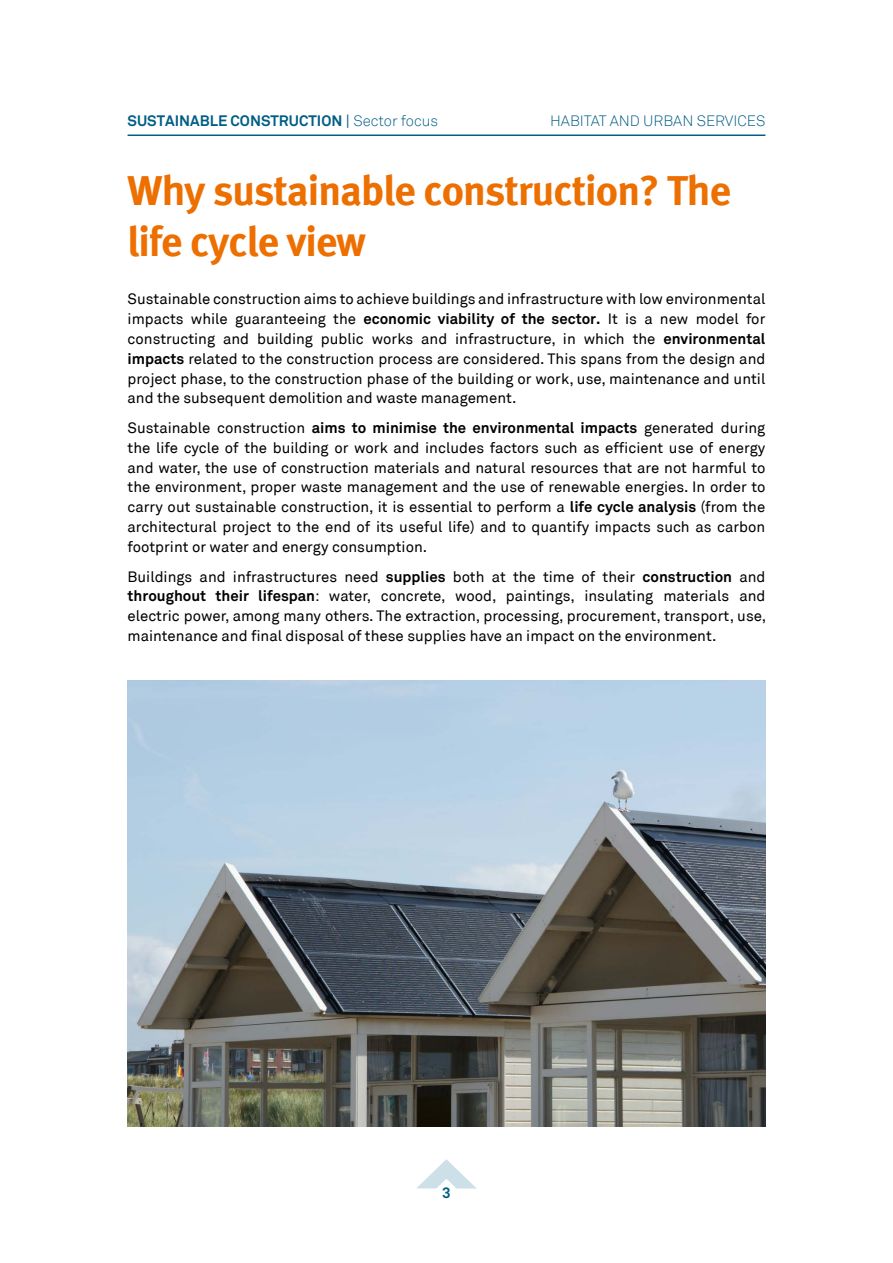
<style>
.page{position:relative;width:893px;height:1263px;background:#fff}
.page>*{position:absolute;margin:0;border:0;box-sizing:border-box;transform-origin:0 0}
.t1{font:700 42px/50.4px "Meta";letter-spacing:-.02em;color:#ed6f00}
.t2{font:15px/19.8px "Akkurat";color:#000;text-align:justify}
.t3{font:700 15px "Akkurat";color:#005e85}
.t4{font:300 15px "Akkurat";color:#005e85}
.s1{font-weight:400}
.s2{font-weight:300}
.s3{font-weight:700}
</style>
<div class="page">
<hr style="left:128px;top:134px;width:637px;height:2px;background:#005e85">
<svg style="left:417px;top:1159px;width:59px;height:29px"></svg>
<img style="left:128px;top:680px;width:637px;height:446px">
<p class="t3" style="left:128px;top:111px;width:312px">SUSTAINABLE CONSTRUCTION <span class="s1">|</span> <span class="s2">Sector focus</span></p>
<p class="t4" style="left:550px;top:112px;width:217px">HABITAT AND URBAN SERVICES</p>
<h1 class="t1" style="left:128px;top:165px;width:605px">Why sustainable construction? The life cycle view</h1>
<p class="t2" style="left:128px;top:289px;width:639px">Sustainable construction aims to achieve buildings and infrastructure with low environmental impacts while guaranteeing the <span class="s3">economic viability of the sector.</span> It is a new model for constructing and building public works and infrastructure, in which the <span class="s3">environmental impacts</span> related to the construction process are considered. This spans from the design and project phase, to the construction phase of the building or work, use, maintenance and until and the subsequent demolition and waste management.</p>
<p class="t2" style="left:128px;top:418px;width:639px">Sustainable construction <span class="s3">aims to minimise the environmental impacts</span> generated during the life cycle of the building or work and includes factors such as efficient use of energy and water, the use of construction materials and natural resources that are not harmful to the environment, proper waste management and the use of renewable energies. In order to carry out sustainable construction, it is essential to perform a <span class="s3">life cycle analysis</span> (from the architectural project to the end of its useful life) and to quantify impacts such as carbon footprint or water and energy consumption.</p>
<p class="t2" style="left:128px;top:566px;width:640px">Buildings and infrastructures need <span class="s3">supplies</span> both at the time of their <span class="s3">construction</span> and <span class="s3">throughout their lifespan</span>: water, concrete, wood, paintings, insulating materials and electric power, among many others. The extraction, processing, procurement, transport, use, maintenance and final disposal of these supplies have an impact on the environment.</p>
<p class="t3" style="left:442px;top:1183px;width:10px">3</p>
</div>
